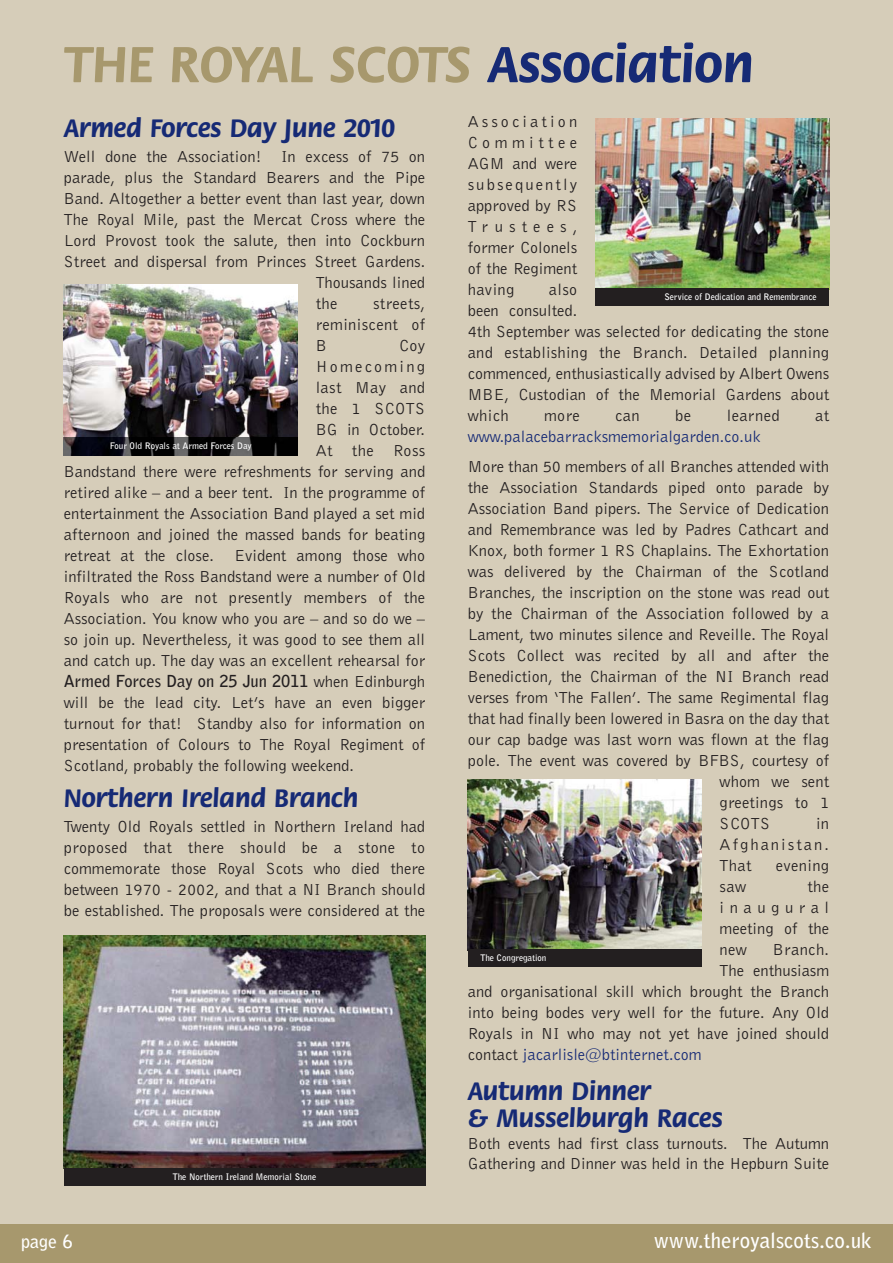
<style>
.page{position:relative;width:893px;height:1263px;background:#fff}
.page>*{position:absolute;margin:0;border:0;box-sizing:border-box;transform-origin:0 0}
.t1{font:700 54px "Flora";color:#a7986d}
.t2{font:700 27px/27px "Flora";color:#162a75}
.t3{font:700 21px "Bell Gothic";color:#fff}
.t4{font:700 18px "Bell Gothic";color:#fff}
.t5{font:16.5px/21px "Bell Gothic BT";color:#231f20;text-align:justify}
.t6{font:16.5px "Bell Gothic BT";color:#162a75}
.t7{font:700 16.5px "Bell Gothic";color:#231f20}
.t8{font:16.5px "Bell Gothic BT";letter-spacing:.02em;color:#231f20}
.t9{font:700 9px "Bell Gothic BT";color:#fff}
.s1{color:#162a75}
.s2{font-family:"Bell Gothic BT";font-weight:400}
.s3{color:#231f20}
</style>
<div class="page">
<div style="left:0;top:0;width:893px;height:1225px;background:#d6cdb9"></div>
<div style="left:0;top:1225px;width:893px;height:38px;background:#a7986d"></div>
<img style="left:64px;top:285px;width:234px;height:153px">
<img style="left:64px;top:438px;width:234px;height:17px">
<img style="left:64px;top:935px;width:361px;height:233px">
<div style="left:64px;top:1168px;width:361px;height:17px;background:#231f20"></div>
<img style="left:595px;top:118px;width:234px;height:170px">
<div style="left:595px;top:288px;width:234px;height:18px;background:#231f20"></div>
<img style="left:468px;top:779px;width:234px;height:170px">
<div style="left:468px;top:949px;width:234px;height:18px;background:#231f20"></div>
<h1 class="t1" style="left:64px;top:43px;width:691px">THE ROYAL SCOTS <span class="s1">Association</span></h1>
<h2 class="t2" style="left:64px;top:116px;width:333px">Armed Forces Day June 2010</h2>
<p class="t5" style="left:64px;top:148px;width:363px">Well done the Association! In excess of 75 on</p>
<p class="t5" style="left:64px;top:169px;width:363px">parade, plus the Standard Bearers and the Pipe</p>
<p class="t5" style="left:64px;top:190px;width:363px">Band. Altogether a better event than last year, down</p>
<p class="t5" style="left:64px;top:211px;width:363px">The Royal Mile, past the Mercat Cross where the</p>
<p class="t5" style="left:64px;top:232px;width:363px">Lord Provost took the salute, then into Cockburn</p>
<p class="t5" style="left:64px;top:253px;width:363px">Street and dispersal from Princes Street Gardens.</p>
<p class="t5" style="left:316px;top:274px;width:111px">Thousands lined</p>
<p class="t5" style="left:316px;top:295px;width:23px">the</p>
<p class="t5" style="left:468px;top:113px;width:111px">Association Committee AGM and were subsequently approved by RS Trustees, former Colonels of the Regiment having</p>
<p class="t5" style="left:468px;top:281px;width:363px;text-align:left;text-indent:81px">also<br>been consulted.<br>4th September was selected for dedicating the stone and establishing the Branch. Detailed planning commenced, enthusiastically advised by Albert Owens<br>MBE, Custodian of the Memorial Gardens about which</p>
<p class="t9" style="left:664px;top:292px;width:154px">Service of Dedication and Remembrance</p>
<p class="t5" style="left:316px;top:295px;width:111px;text-indent:58px">streets, reminiscent of B</p>
<p class="t5" style="left:64px;top:337px;width:363px;text-align:right">Coy<br>Homecoming<br>last May and<br>the 1 SCOTS<br>BG in October.<br>At the Ross<br>Bandstand there were refreshments for serving and retired alike – and a beer tent. In the programme of entertainment the Association Band played a set mid afternoon and joined the massed bands for beating retreat at the close. Evident among those who infiltrated the Ross Bandstand were a number of Old Royals who are not presently members of the Association. You know who you are – and so do we – so join up. Nevertheless, it was good to see them all and catch up. The day was an excellent rehearsal for</p>
<p class="t7" style="left:64px;top:675px;width:363px">Armed Forces Day on 25 Jun 2011 <span class="s2">when Edinburgh</span></p>
<p class="t5" style="left:64px;top:694px;width:363px">will be the lead city. Let’s have an even bigger turnout for that! Standby also for information on presentation of Colours to The Royal Regiment of Scotland, probably the following weekend.</p>
<h2 class="t2" style="left:64px;top:786px;width:296px">Northern Ireland Branch</h2>
<p class="t5" style="left:64px;top:817px;width:363px">Twenty Old Royals settled in Northern Ireland had proposed that there should be a stone to commemorate those Royal Scots who died there between 1970 - 2002, and that a NI Branch should be established. The proposals were considered at the</p>
<p class="t5" style="left:544px;top:407px;width:37px">more</p>
<p class="t5" style="left:615px;top:407px;width:26px">can</p>
<p class="t5" style="left:675px;top:407px;width:17px">be</p>
<p class="t8" style="left:727px;top:410px;width:54px">learned</p>
<p class="t5" style="left:815px;top:407px;width:16px">at</p>
<p class="t6" style="left:468px;top:431px;width:294px">www.palacebarracksmemorialgarden.co.uk</p>
<p class="t5" style="left:468px;top:457px;width:363px">More than 50 members of all Branches attended with</p>
<p class="t5" style="left:468px;top:478px;width:363px">the Association Standards piped onto parade by</p>
<p class="t5" style="left:468px;top:499px;width:363px">Association Band pipers. The Service of Dedication</p>
<p class="t5" style="left:468px;top:520px;width:363px">and Remembrance was led by Padres Cathcart and</p>
<p class="t5" style="left:468px;top:541px;width:363px">Knox, both former 1 RS Chaplains. The Exhortation</p>
<p class="t5" style="left:468px;top:562px;width:363px">was delivered by the Chairman of the Scotland</p>
<p class="t5" style="left:468px;top:583px;width:363px">Branches, the inscription on the stone was read out</p>
<p class="t5" style="left:468px;top:604px;width:363px">by the Chairman of the Association followed by a</p>
<p class="t5" style="left:468px;top:625px;width:363px">Lament, two minutes silence and Reveille. The Royal</p>
<p class="t5" style="left:468px;top:646px;width:363px">Scots Collect was recited by all and after the</p>
<p class="t5" style="left:468px;top:667px;width:363px">Benediction, the Chairman of the NI Branch read</p>
<p class="t5" style="left:468px;top:688px;width:363px">verses from ‘The Fallen’. The same Regimental flag</p>
<p class="t5" style="left:468px;top:709px;width:363px">that had finally been lowered in Basra on the day that</p>
<p class="t5" style="left:468px;top:730px;width:363px">our cap badge was last worn was flown at the flag</p>
<p class="t5" style="left:468px;top:751px;width:363px">pole. The event was covered by BFBS, courtesy of</p>
<p class="t5" style="left:720px;top:772px;width:111px">whom we sent</p>
<p class="t5" style="left:720px;top:793px;width:111px">greetings to 1</p>
<p class="t5" style="left:720px;top:814px;width:52px">SCOTS</p>
<p class="t9" style="left:110px;top:441px;width:143px">Four Old Royals at Armed Forces Day</p>
<p class="t5" style="left:720px;top:814px;width:111px;text-indent:96px">in Afghanistan.<br>That</p>
<p class="t8" style="left:776px;top:859px;width:55px">evening</p>
<p class="t5" style="left:720px;top:877px;width:111px;text-indent:88px">the inaugural meeting of the new</p>
<p class="t5" style="left:720px;top:877px;width:28px">saw</p>
<p class="t5" style="left:773px;top:940px;width:58px">Branch.</p>
<p class="t5" style="left:720px;top:961px;width:111px">The enthusiasm</p>
<p class="t5" style="left:468px;top:982px;width:363px">and organisational skill which brought the Branch</p>
<p class="t5" style="left:468px;top:1003px;width:363px">into being bodes very well for the future. Any Old</p>
<p class="t5" style="left:468px;top:1024px;width:363px">Royals in NI who may not yet have joined should</p>
<p class="t6" style="left:468px;top:1048px;width:236px"><span class="s3">contact</span> jacarlisle@btinternet.com</p>
<h2 class="t2" style="left:468px;top:1079px;width:256px">Autumn Dinner<br>&amp; Musselburgh Races</h2>
<p class="t5" style="left:468px;top:1135px;width:363px;line-height:19.8px">Both events had first class turnouts. The Autumn<br>Gathering and Dinner was held in the Hepburn Suite</p>
<p class="t9" style="left:480px;top:953px;width:67px">The Congregation</p>
<p class="t9" style="left:173px;top:1172px;width:145px">The Northern Ireland Memorial Stone</p>
<p class="t4" style="left:21px;top:1234px;width:53px">page 6</p>
<p class="t3" style="left:654px;top:1232px;width:220px">www.theroyalscots.co.uk</p>
</div>
